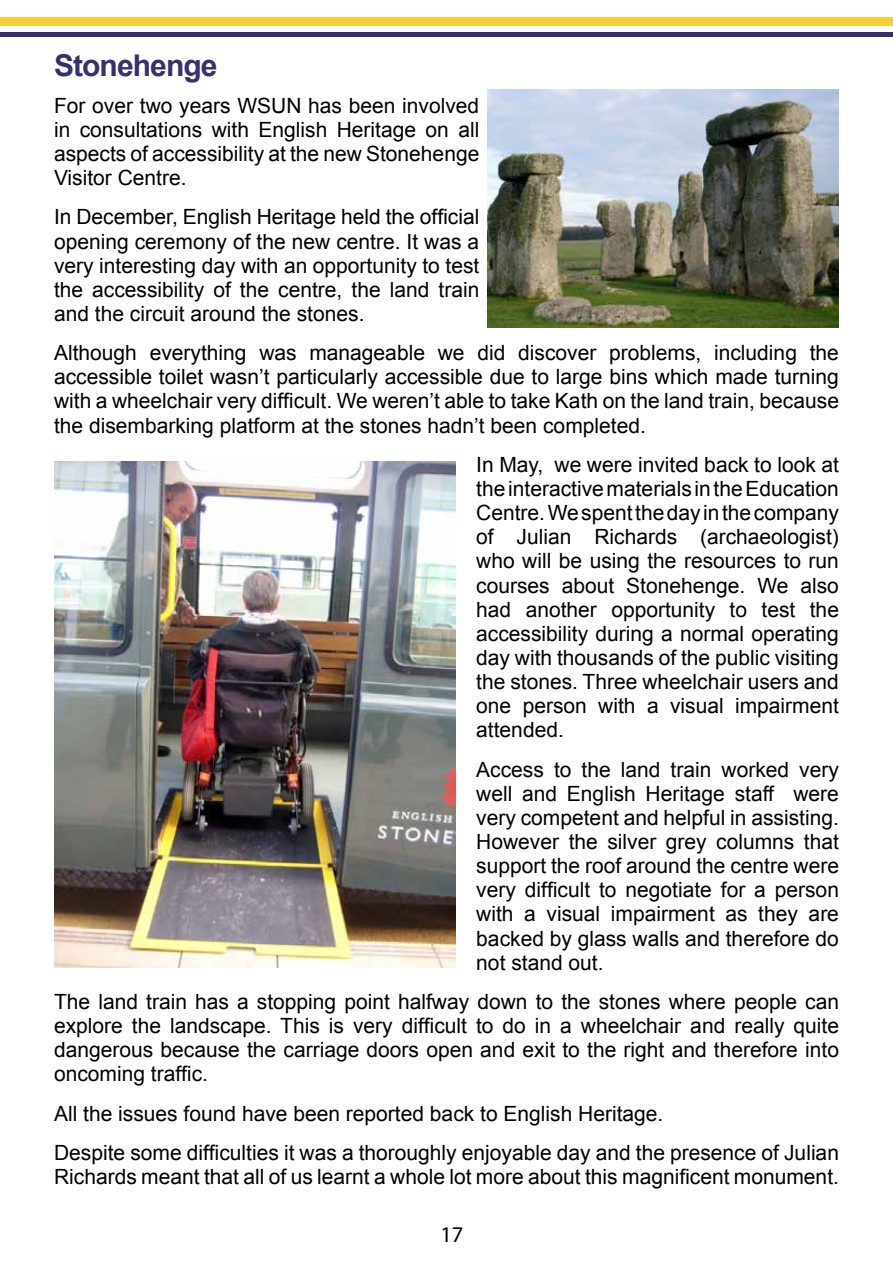
<style>
.page{position:relative;width:893px;height:1263px;background:#fff}
.page>*{position:absolute;margin:0;border:0;box-sizing:border-box;transform-origin:0 0}
.t1{font:700 30px "Arial";letter-spacing:-.03em;color:#353070}
.t2{font:22.5px "Myriad Pro";color:#000}
.t3{font:21px/24.2px "Arial";color:#000;text-align:justify}
</style>
<div class="page">
<div style="left:0;top:17px;width:893px;height:9px;background:#f5d035"></div>
<hr style="left:0;top:32px;width:893px;height:4px;background:#353070">
<img style="left:488px;top:89px;width:351px;height:238px">
<img style="left:54px;top:461px;width:401px;height:506px">
<h1 class="t1" style="left:54px;top:46px;width:165px">Stonehenge</h1>
<p class="t3" style="left:54px;top:94px;width:427px">For over two years WSUN has been involved in consultations with English Heritage on all aspects of accessibility at the new Stonehenge Visitor Centre.</p>
<p class="t3" style="left:54px;top:205px;width:427px">In December, English Heritage held the official opening ceremony of the new centre. It was a very interesting day with an opportunity to test the accessibility of the centre, the land train and the circuit around the stones.</p>
<p class="t3" style="left:54px;top:341px;width:786px">Although everything was manageable we did discover problems, including the accessible toilet wasn’t particularly accessible due to large bins which made turning with a wheelchair very difficult. We weren’t able to take Kath on the land train, because the disembarking platform at the stones hadn’t been completed.</p>
<p class="t3" style="left:476px;top:452px;width:364px">In May, we were invited back to look at the interactive materials in the Education Centre. We spent the day in the company of Julian Richards (archaeologist) who will be using the resources to run courses about Stonehenge. We also had another opportunity to test the accessibility during a normal operating day with thousands of the public visiting the stones. Three wheelchair users and one person with a visual impairment attended.</p>
<p class="t3" style="left:476px;top:757px;width:364px">Access to the land train worked very well and English Heritage staff were very competent and helpful in assisting.<br>However the silver grey columns that support the roof around the centre were very difficult to negotiate for a person with a visual impairment as they are backed by glass walls and therefore do not stand out.</p>
<p class="t3" style="left:54px;top:990px;width:786px">The land train has a stopping point halfway down to the stones where people can explore the landscape. This is very difficult to do in a wheelchair and really quite dangerous because the carriage doors open and exit to the right and therefore into oncoming traffic.</p>
<p class="t3" style="left:54px;top:1094px;width:786px;line-height:39.2px">All the issues found have been reported back to English Heritage.<br>Despite some difficulties it was a thoroughly enjoyable day and the presence of Julian</p>
<p class="t3" style="left:54px;top:1164px;width:786px">Richards meant that all of us learnt a whole lot more about this magnificent monument.</p>
<p class="t2" style="left:440px;top:1220px;width:24px">17</p>
</div>
